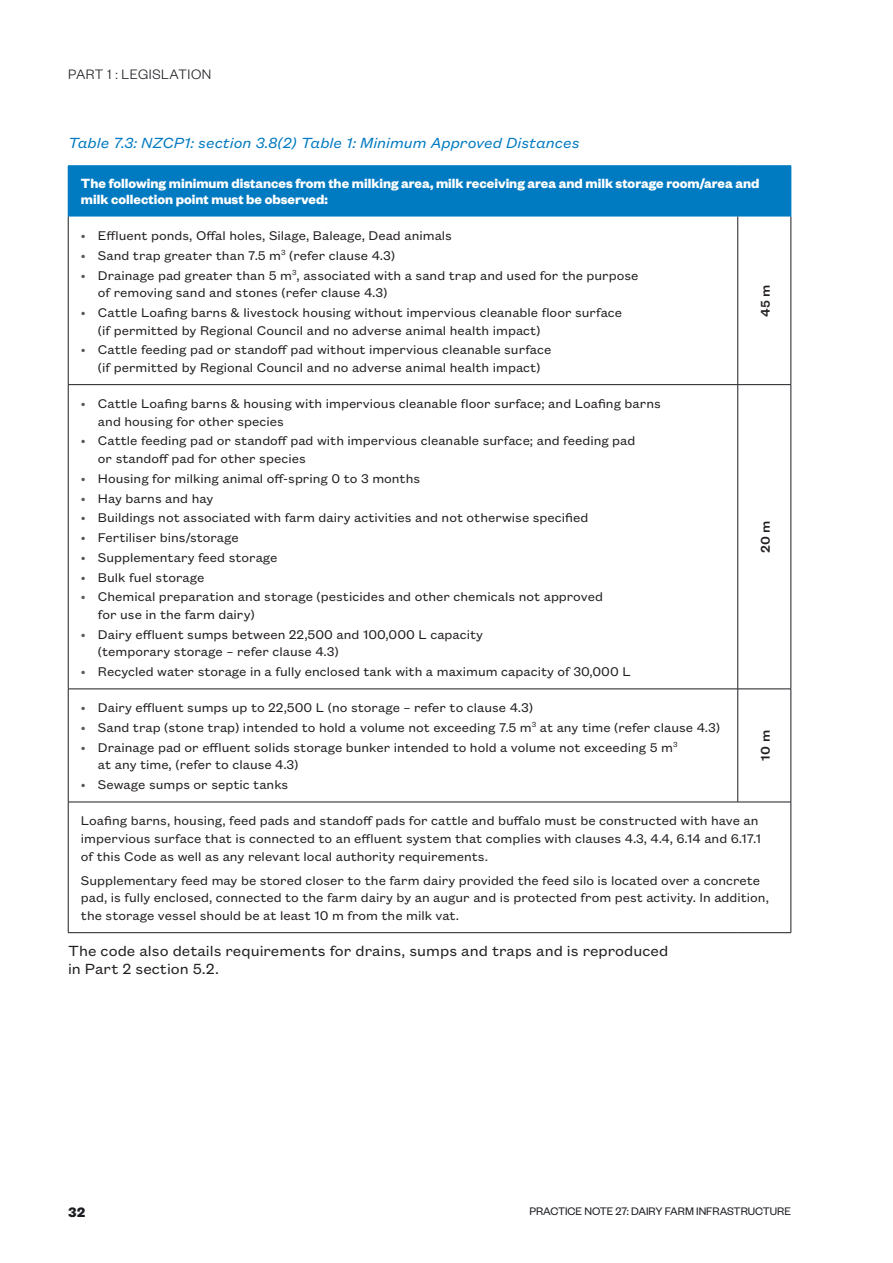
<style>
.page{position:relative;width:893px;height:1263px;background:#fff}
.page>*{position:absolute;margin:0;border:0;box-sizing:border-box;transform-origin:0 0}
.Body{font:16.2px/18.3px "Founders Grotesk Text";color:#231f20}
.Image_caption{font:italic 16.2px "Founders Grotesk Text";color:#007ac1}
.t1{font:300 15px "Founders Grotesk";letter-spacing:.04em;color:#1b1d21}
.t2{font:700 15px "Founders Grotesk Text";color:#1b1d21}
.Table_header{font:700 14.7px/16.2px "Founders Grotesk";color:#fff}
.Table_body{font:13.8px/17.7px "Founders Grotesk Text";color:#231f20}
.Table_body-2{font:500 13.8px "Founders Grotesk Text";color:#231f20}
.t3{font:12px "Founders Grotesk";color:#1b1d21}
.s1{color:#58595b}
</style>
<div class="page">
<div style="left:68px;top:166px;width:723px;height:51px;background:#007ac1"></div>
<svg style="left:69px;top:217px;width:722px;height:715px"></svg>
<hr style="left:68px;top:217px;width:1px;height:167px;background:#1b1d21">
<hr style="left:791px;top:217px;width:1px;height:167px;background:#1b1d21">
<hr style="left:68px;top:384px;width:670px;height:1px;background:#1b1d21">
<hr style="left:68px;top:385px;width:1px;height:304px;background:#1b1d21">
<hr style="left:738px;top:384px;width:53px;height:1px;background:#1b1d21">
<hr style="left:791px;top:385px;width:1px;height:304px;background:#1b1d21">
<hr style="left:68px;top:689px;width:670px;height:1px;background:#1b1d21">
<hr style="left:68px;top:689px;width:1px;height:113px;background:#1b1d21">
<hr style="left:738px;top:689px;width:53px;height:1px;background:#1b1d21">
<hr style="left:791px;top:689px;width:1px;height:113px;background:#1b1d21">
<hr style="left:68px;top:165px;width:670px;height:1px;background:#007ac1">
<hr style="left:738px;top:165px;width:53px;height:1px;background:#007ac1">
<hr style="left:791px;top:166px;width:1px;height:51px;background:#007ac1">
<hr style="left:68px;top:802px;width:670px;height:1px;background:#1b1d21">
<hr style="left:68px;top:802px;width:1px;height:130px;background:#1b1d21">
<hr style="left:738px;top:802px;width:53px;height:1px;background:#1b1d21">
<hr style="left:791px;top:802px;width:1px;height:130px;background:#1b1d21">
<hr style="left:68px;top:932px;width:670px;height:1px;background:#1b1d21">
<hr style="left:738px;top:932px;width:53px;height:1px;background:#1b1d21">
<hr style="left:737px;top:217px;width:1px;height:167px;background:#1b1d21">
<hr style="left:737px;top:385px;width:1px;height:304px;background:#1b1d21">
<hr style="left:737px;top:689px;width:1px;height:113px;background:#1b1d21">
<p class="t1" style="left:68px;top:65px;width:145px">PART 1 : LEGISLATION</p>
<p class="Image_caption" style="left:68px;top:132px;width:513px">Table 7.3: NZCP1: section 3.8(2) Table 1: Minimum Approved Distances</p>
<p class="Table_header" style="left:81px;top:174px;width:680px">The following minimum distances from the milking area, milk receiving area and milk storage room/area and milk collection point must be observed:</p>
<p class="Table_body" style="left:81px;top:226px;width:373px"><span class="s1">•</span> Effluent ponds, Offal holes, Silage, Baleage, Dead animals</p>
<p class="Table_body" style="left:81px;top:245px;width:315px"><span class="s1">•</span> Sand trap greater than 7.5 m<sup>3</sup> (refer clause 4.3)</p>
<p class="Table_body" style="left:98px;top:265px;width:542px;text-indent:-17px"><span class="s1">•</span> Drainage pad greater than 5 m<sup>3</sup>, associated with a sand trap and used for the purpose of removing sand and stones (refer clause 4.3)</p>
<p class="Table_body" style="left:98px;top:303px;width:526px;text-indent:-17px"><span class="s1">•</span> Cattle Loafing barns &amp; livestock housing without impervious cleanable floor surface (if permitted by Regional Council and no adverse animal health impact)</p>
<p class="Table_body" style="left:81px;top:340px;width:472px;text-align:center"><span class="s1">•</span> Cattle feeding pad or standoff pad without impervious cleanable surface (if permitted by Regional Council and no adverse animal health impact)</p>
<p class="Table_body-2" style="left:756px;top:317px;width:34px;rotate:-90deg">45 m</p>
<p class="Table_body" style="left:98px;top:394px;width:564px;text-indent:-17px"><span class="s1">•</span> Cattle Loafing barns &amp; housing with impervious cleanable floor surface; and Loafing barns and housing for other species</p>
<p class="Table_body" style="left:98px;top:431px;width:539px;text-indent:-17px"><span class="s1">•</span> Cattle feeding pad or standoff pad with impervious cleanable surface; and feeding pad or standoff pad for other species</p>
<p class="Table_body" style="left:81px;top:469px;width:341px"><span class="s1">•</span> Housing for milking animal off-spring 0 to 3 months</p>
<p class="Table_body" style="left:81px;top:488px;width:134px"><span class="s1">•</span> Hay barns and hay</p>
<p class="Table_body" style="left:81px;top:508px;width:509px"><span class="s1">•</span> Buildings not associated with farm dairy activities and not otherwise specified</p>
<p class="Table_body" style="left:81px;top:528px;width:159px"><span class="s1">•</span> Fertiliser bins/storage</p>
<p class="Table_body" style="left:81px;top:548px;width:198px"><span class="s1">•</span> Supplementary feed storage</p>
<p class="Table_body" style="left:81px;top:567px;width:125px"><span class="s1">•</span> Bulk fuel storage</p>
<p class="Table_body" style="left:98px;top:587px;width:506px;text-indent:-17px"><span class="s1">•</span> Chemical preparation and storage (pesticides and other chemicals not approved for use in the farm dairy)</p>
<p class="Table_body" style="left:98px;top:624px;width:387px;text-indent:-17px"><span class="s1">•</span> Dairy effluent sumps between 22,500 and 100,000 L capacity (temporary storage – refer clause 4.3)</p>
<p class="Table_body" style="left:81px;top:662px;width:551px"><span class="s1">•</span> Recycled water storage in a fully enclosed tank with a maximum capacity of 30,000 L</p>
<p class="Table_body" style="left:81px;top:698px;width:454px"><span class="s1">•</span> Dairy effluent sumps up to 22,500 L (no storage – refer to clause 4.3)</p>
<p class="Table_body" style="left:81px;top:718px;width:640px"><span class="s1">•</span> Sand trap (stone trap) intended to hold a volume not exceeding 7.5 m<sup>3</sup> at any time (refer clause 4.3)</p>
<p class="Table_body" style="left:98px;top:737px;width:581px;text-indent:-17px"><span class="s1">•</span> Drainage pad or effluent solids storage bunker intended to hold a volume not exceeding 5 m<sup>3 </sup>at any time, (refer to clause 4.3)</p>
<p class="Table_body" style="left:81px;top:775px;width:209px"><span class="s1">•</span> Sewage sumps or septic tanks</p>
<p class="Table_body-2" style="left:756px;top:553px;width:34px;rotate:-90deg">20 m</p>
<p class="Table_body-2" style="left:756px;top:761px;width:32px;rotate:-90deg">10 m</p>
<p class="Table_body" style="left:81px;top:811px;width:682px">Loafing barns, housing, feed pads and standoff pads for cattle and buffalo must be constructed with have an impervious surface that is connected to an effluent system that complies with clauses 4.3, 4.4, 6.14 and 6.17.1 of this Code as well as any relevant local authority requirements.</p>
<p class="Table_body" style="left:81px;top:870px;width:689px">Supplementary feed may be stored closer to the farm dairy provided the feed silo is located over a concrete pad, is fully enclosed, connected to the farm dairy by an augur and is protected from pest activity. In addition, the storage vessel should be at least 10 m from the milk vat.</p>
<p class="Body" style="left:68px;top:940px;width:602px">The code also details requirements for drains, sumps and traps and is reproduced in Part 2 section 5.2.</p>
<p class="t2" style="left:68px;top:1202px;width:19px">32</p>
<p class="t3" style="left:529px;top:1204px;width:263px">PRACTICE NOTE 27: DAIRY FARM INFRASTRUCTURE</p>
</div>
